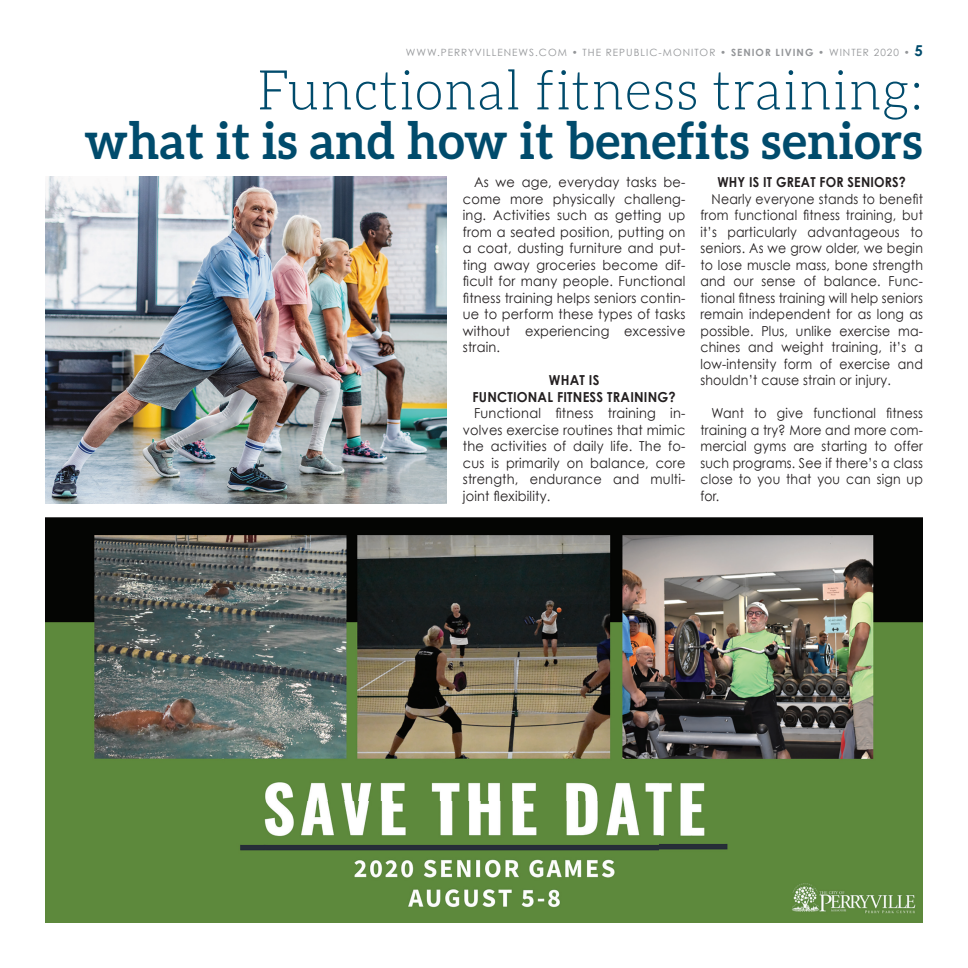
<style>
.page{position:relative;width:968px;height:968px;background:#fff}
.page>*{position:absolute;margin:0;border:0;box-sizing:border-box;transform-origin:0 0}
.t1{font:300 55px "Aleo";letter-spacing:.02em;color:#004b6c;scale:.95 1}
.t2{font:700 51.25px "Aleo";letter-spacing:.01em;color:#004b6c;scale:.95 1}
.t3{font:13.75px/16.5px "Century Gothic";letter-spacing:.015em;color:#231f20;text-align:justify;scale:.91 1}
.t4{font:13.75px/16.5px "Century Gothic";letter-spacing:.015em;color:#231f20;text-align:justify;scale:.94 1}
.t5{font:700 13.75px/16.5px "Century Gothic";letter-spacing:.015em;color:#231f20;text-align:center;scale:.94 1}
.t6{font:700 13.75px "Century Gothic";letter-spacing:.015em;color:#231f20;scale:.91 1}
.t7{font:10px "Century Gothic";letter-spacing:.1em;color:#939598}
.s1{font-weight:700}
.s2{font-weight:700;font-size:15px;color:#004b6c}
</style>
<div class="page">
<img style="left:45px;top:518px;width:877px;height:404px">
<img style="left:45px;top:177px;width:401px;height:326px">
<p class="t7" style="left:406px;top:47px;width:518px">WWW.PERRYVILLENEWS.COM • THE REPUBLIC-MONITOR • <span class="s1">SENIOR LIVING</span> • WINTER 2020 • <span class="s2">5</span></p>
<h1 class="t1" style="left:257px;top:60px;width:701px">Functional fitness training:</h1>
<h2 class="t2" style="left:84px;top:111px;width:883px">what it is and how it benefits seniors</h2>
<p class="t4" style="left:463px;top:174px;width:238px;text-indent:11px">As we age, everyday tasks be&shy;come more physically challeng&shy;ing. Activities such as getting up from a seated position, putting on a coat, dusting furniture and put&shy;ting away groceries become dif&shy;ficult for many people. Functional fitness training helps seniors contin&shy;ue to perform these types of tasks without experiencing excessive strain.</p>
<p class="t5" style="left:472px;top:372px;width:218px">WHAT IS<br>FUNCTIONAL FITNESS TRAINING?</p>
<p class="t4" style="left:463px;top:405px;width:238px;text-indent:11px">Functional fitness training in&shy;volves exercise routines that mimic the activities of daily life. The fo&shy;cus is primarily on balance, core strength, endurance and multi&shy;joint flexibility.</p>
<p class="t6" style="left:717px;top:174px;width:209px">WHY IS IT GREAT FOR SENIORS?</p>
<p class="t3" style="left:700px;top:190px;width:246px;text-indent:11px">Nearly everyone stands to benefit from functional fitness training, but it’s particularly advantageous to seniors. As we grow older, we begin to lose muscle mass, bone strength and our sense of balance. Func&shy;tional fitness training will help seniors remain independent for as long as possible. Plus, unlike exercise ma&shy;chines and weight training, it’s a low-intensity form of exercise and shouldn’t cause strain or injury.</p>
<p class="t3" style="left:700px;top:405px;width:246px;text-indent:11px">Want to give functional fitness training a try? More and more com&shy;mercial gyms are starting to offer such programs. See if there’s a class close to you that you can sign up for.</p>
</div>
